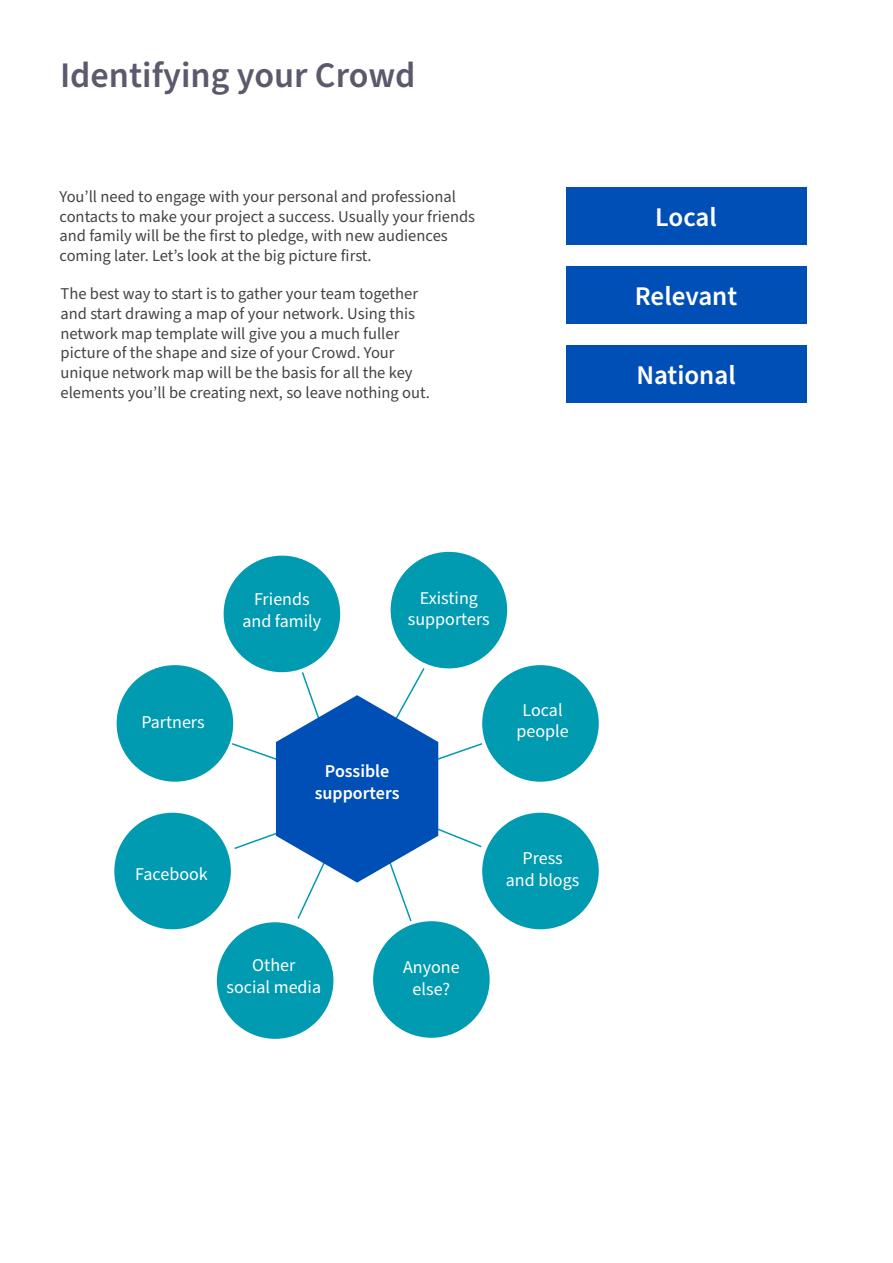
<style>
.page{position:relative;width:893px;height:1263px;background:#fff}
.page>*{position:absolute;margin:0;border:0;box-sizing:border-box;transform-origin:0 0}
.t1{font:600 36px "Source Sans Pro";color:#5c596d}
.t2{font:600 27px "Source Sans Pro";color:#fff}
.t3{font:18px/21.6px "Source Sans Pro";color:#fff;text-align:center}
.t4{font:600 18px/21.6px "Source Sans Pro";color:#fff;text-align:center}
.t5{font:16.5px/19.8px "Source Sans Pro";color:#444}
</style>
<div class="page">
<div style="left:482px;top:813px;width:117px;height:116px;background:#009ab1;border-radius:50%"></div>
<div style="left:217px;top:922px;width:116px;height:117px;background:#009ab1;border-radius:50%"></div>
<div style="left:373px;top:921px;width:117px;height:117px;background:#009ab1;border-radius:50%"></div>
<div style="left:114px;top:813px;width:117px;height:116px;background:#009ab1;border-radius:50%"></div>
<div style="left:117px;top:665px;width:116px;height:117px;background:#009ab1;border-radius:50%"></div>
<div style="left:224px;top:556px;width:116px;height:116px;background:#009ab1;border-radius:50%"></div>
<div style="left:482px;top:665px;width:117px;height:117px;background:#009ab1;border-radius:50%"></div>
<div style="left:391px;top:552px;width:116px;height:116px;background:#009ab1;border-radius:50%"></div>
<svg style="left:230px;top:666px;width:254px;height:257px"></svg>
<div style="left:566px;top:187px;width:240px;height:57px;background:#004fb6"></div>
<div style="left:566px;top:266px;width:240px;height:57px;background:#004fb6"></div>
<div style="left:566px;top:345px;width:240px;height:58px;background:#004fb6"></div>
<h1 class="t1" style="left:60px;top:51px;width:357px">Identifying your Crowd</h1>
<p class="t5" style="left:60px;top:187px;width:417px">You’ll need to engage with your personal and professional contacts to make your project a success. Usually your friends and family will be the first to pledge, with new audiences coming later. Let’s look at the big picture first.</p>
<p class="t5" style="left:61px;top:284px;width:371px">The best way to start is to gather your team together and start drawing a map of your network. Using this network map template will give you a much fuller picture of the shape and size of your Crowd. Your unique network map will be the basis for all the key elements you’ll be creating next, so leave nothing out.</p>
<h2 class="t2" style="left:655px;top:199px;width:63px">Local</h2>
<h2 class="t2" style="left:635px;top:278px;width:104px">Relevant</h2>
<h2 class="t2" style="left:636px;top:357px;width:101px">National</h2>
<p class="t3" style="left:242px;top:589px;width:80px">Friends and family</p>
<p class="t3" style="left:408px;top:587px;width:83px">Existing supporters</p>
<p class="t3" style="left:141px;top:711px;width:65px">Partners</p>
<p class="t3" style="left:135px;top:864px;width:74px">Facebook</p>
<p class="t4" style="left:315px;top:761px;width:86px">Possible supporters</p>
<p class="t3" style="left:227px;top:955px;width:96px">Other<br>social media</p>
<p class="t3" style="left:403px;top:957px;width:58px">Anyone else?</p>
<p class="t3" style="left:517px;top:699px;width:54px">Local people</p>
<p class="t3" style="left:506px;top:848px;width:75px">Press and blogs</p>
</div>
